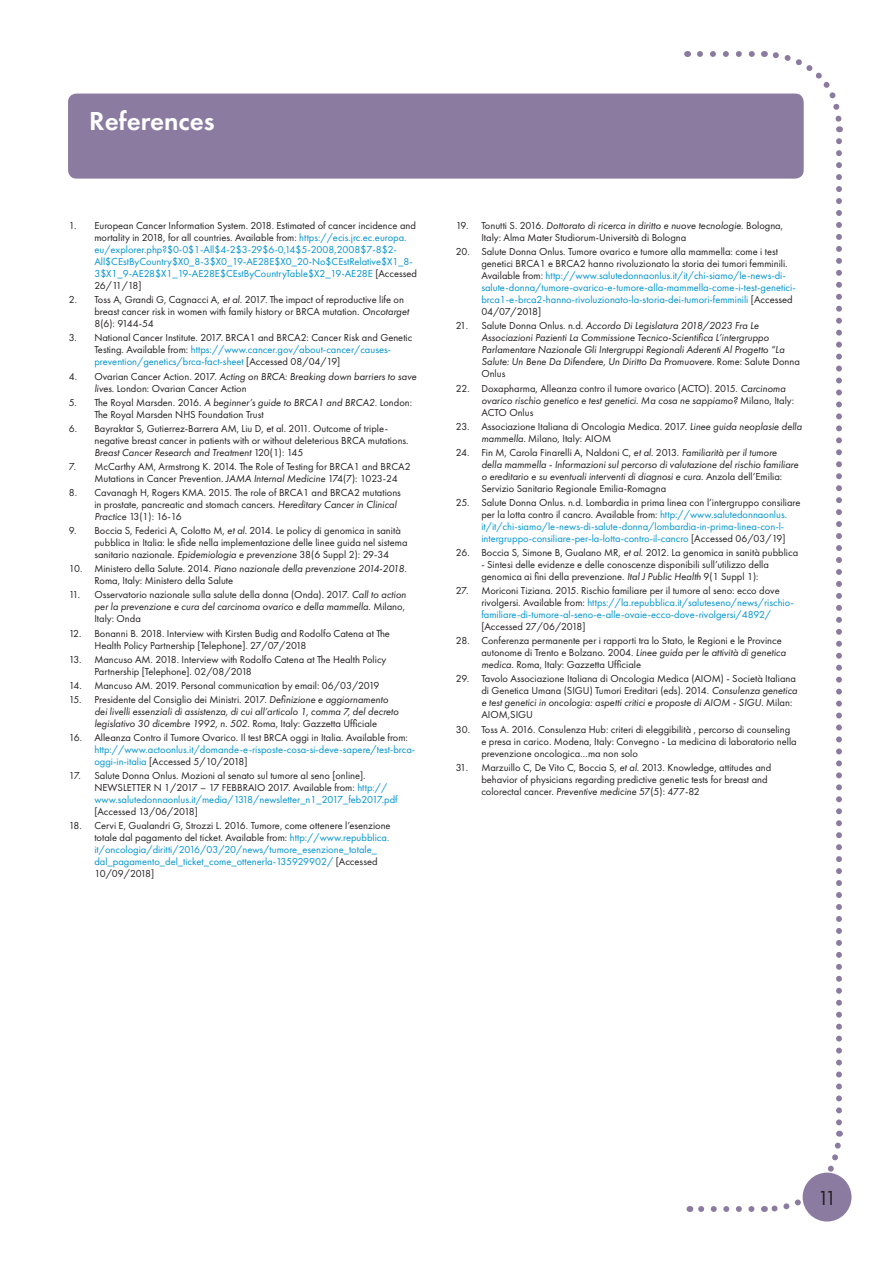
<style>
.page{position:relative;width:893px;height:1263px;background:#fff}
.page>*{position:absolute;margin:0;border:0;box-sizing:border-box;transform-origin:0 0}
.Sec_Subhead_-_WHITE{font:600 27px "Futura PT";color:#fff}
.t1{font:21px "Futura PT";color:#231f20}
.t2{font:10.5px/12px "Futura PT";color:#231f20}
.t3{font:10.5px/12px "Futura PT";color:#0093d0}
.t4{font:italic 10.5px/12px "Futura PT";color:#231f20}
.s1{color:#231f20}
.s2{font-style:italic}
.s3{color:#0093d0}
.s4{font-style:normal}
</style>
<div class="page">
<svg style="left:700px;top:51px;width:55px;height:6px"></svg>
<svg style="left:698px;top:1206px;width:53px;height:6px"></svg>
<svg style="left:764px;top:51px;width:79px;height:81px"></svg>
<svg style="left:764px;top:141px;width:81px;height:1074px"></svg>
<div style="left:803px;top:1172px;width:48px;height:49px;background:#8b7ba1;border-radius:50%"></div>
<div style="left:68px;top:94px;width:736px;height:85px;background:#8b7ba1;border-radius:9px"></div>
<p class="Sec_Subhead_-_WHITE" style="left:89px;top:104px;width:127px">References</p>
<p class="t3" style="left:94px;top:220px;width:324px;text-indent:-26px"><span class="s1">1. European Cancer Information System. 2018. Estimated of cancer incidence and mortality in 2018, for all countries. Available from:</span> https://ecis.jrc.ec.europa. eu/explorer.php?$0-0$1-All$4-2$3-29$6-0,14$5-2008,2008$7-8$2- All$CEstByCountry$X0_8-3$X0_19-AE28E$X0_20-No$CEstRelative$X1_8- 3$X1_9-AE28$X1_19-AE28E$CEstByCountryTable$X2_19-AE28E <span class="s1">[Accessed 26/11/18]</span></p>
<p class="t2" style="left:94px;top:294px;width:316px;text-indent:-26px">2. Toss A, Grandi G, Cagnacci A, <span class="s2">et al</span>. 2017. The impact of reproductive life on breast cancer risk in women with family history or BRCA mutation. <span class="s2">Oncotarget<br></span>8(6): 9144-54</p>
<p class="t2" style="left:94px;top:332px;width:319px;text-indent:-26px">3. National Cancer Institute. 2017. BRCA1 and BRCA2: Cancer Risk and Genetic<br>Testing. Available from: <span class="s3">https://www.cancer.gov/about-cancer/causes&shy;prevention/genetics/brca-fact-sheet</span> [Accessed 08/04/19]</p>
<p class="t2" style="left:94px;top:370px;width:324px;text-indent:-26px">4. Ovarian Cancer Action. 2017. <span class="s2">Acting on BRCA: Breaking down barriers to save lives.</span> London: Ovarian Cancer Action</p>
<p class="t2" style="left:94px;top:396px;width:319px;text-indent:-26px">5. The Royal Marsden. 2016. <span class="s2">A beginner’s guide to BRCA1 and BRCA2</span>. London:<br>The Royal Marsden NHS Foundation Trust</p>
<p class="t2" style="left:94px;top:422px;width:316px;text-indent:-26px">6. Bayraktar S, Gutierrez-Barrera AM, Liu D, et al. 2011. Outcome of triple&shy;negative breast cancer in patients with or without deleterious BRCA mutations.<br><span class="s2">Breast Cancer Research and Treatment</span> 120(1): 145</p>
<p class="t2" style="left:94px;top:460px;width:318px;text-indent:-26px">7. McCarthy AM, Armstrong K. 2014. The Role of Testing for BRCA1 and BRCA2<br>Mutations in Cancer Prevention. <span class="s2">JAMA Internal Medicine</span> 174(7): 1023-24</p>
<p class="t2" style="left:94px;top:486px;width:308px;text-indent:-26px">8. Cavanagh H, Rogers KMA. 2015. The role of BRCA1 and BRCA2 mutations in prostate, pancreatic and stomach cancers. <span class="s2">Hereditary Cancer in Clinical<br>Practice</span> 13(1): 16-16</p>
<p class="t2" style="left:94px;top:525px;width:315px;text-indent:-26px">9. Boccia S, Federici A, Colotto M, <span class="s2">et al</span>. 2014. Le policy di genomica in sanità pubblica in Italia: le sfide nella implementazione delle linee guida nel sistema sanitario nazionale. <span class="s2">Epidemiologia e prevenzione</span> 38(6 Suppl 2): 29-34</p>
<p class="t2" style="left:94px;top:563px;width:314px;text-indent:-26px">10. Ministero della Salute. 2014. <span class="s2">Piano nazionale della prevenzione 2014-2018.<br></span>Roma, Italy: Ministero della Salute</p>
<p class="t2" style="left:94px;top:589px;width:313px;text-align:justify;text-indent:-26px">11. Osservatorio nazionale sulla salute della donna (Onda). 2017. <span class="s2">Call to action per la prevenzione e cura del carcinoma ovarico e della mammella.</span> Milano, Italy: Onda</p>
<p class="t2" style="left:94px;top:627px;width:297px;text-indent:-26px">12. Bonanni B. 2018. Interview with Kirsten Budig and Rodolfo Catena at The<br>Health Policy Partnership [Telephone]. 27/07/2018</p>
<p class="t2" style="left:94px;top:653px;width:294px;text-indent:-26px">13. Mancuso AM. 2018. Interview with Rodolfo Catena at The Health Policy<br>Partnership [Telephone]. 02/08/2018</p>
<p class="t2" style="left:69px;top:679px;width:312px">14. Mancuso AM. 2019. Personal communication by email: 06/03/2019</p>
<p class="t4" style="left:94px;top:693px;width:306px;text-indent:-26px"><span class="s4">15. Presidente del Consiglio dei Ministri. 2017.</span> Definizione e aggiornamento dei livelli essenziali di assistenza, di cui all’articolo 1, comma 7, del decreto legislativo 30 dicembre 1992, n. 502. <span class="s4">Roma, Italy: Gazzetta Ufficiale</span></p>
<p class="t2" style="left:94px;top:731px;width:322px;text-indent:-26px">16. Alleanza Contro il Tumore Ovarico. Il test BRCA oggi in Italia. Available from: <span class="s3">http://www.actoonlus.it/domande-e-risposte-cosa-si-deve-sapere/test-brca&shy;oggi-in-italia</span> [Accessed 5/10/2018]</p>
<p class="t2" style="left:94px;top:770px;width:305px;text-indent:-26px">17. Salute Donna Onlus. Mozioni al senato sul tumore al seno [online].<br>NEWSLETTER N 1/2017 – 17 FEBBRAIO 2017. Available from: <span class="s3">http:// www.salutedonnaonlus.it/media/1318/newsletter_n1_2017_feb2017.pdf </span>[Accessed 13/06/2018]</p>
<p class="t3" style="left:94px;top:820px;width:298px;text-indent:-26px"><span class="s1">18. Cervi E, Gualandri G, Strozzi L. 2016. Tumore, come ottenere l’esenzione totale dal pagamento del ticket. Available from:</span> http://www.repubblica. it/oncologia/diritti/2016/03/20/news/tumore_esenzione_totale_ dal_pagamento_del_ticket_come_ottenerla-135929902/ <span class="s1">[Accessed 10/09/2018]</span></p>
<p class="t2" style="left:481px;top:220px;width:303px;text-indent:-26px">19. Tonutti S. 2016. <span class="s2">Dottorato di ricerca in diritto e nuove tecnologie</span>. Bologna,<br>Italy: Alma Mater Studiorum-Università di Bologna</p>
<p class="t3" style="left:481px;top:246px;width:316px;text-indent:-26px"><span class="s1">20. Salute Donna Onlus. Tumore ovarico e tumore alla mammella: come i test genetici BRCA1 e BRCA2 hanno rivoluzionato la storia dei tumori femminili.<br>Available from:</span> http://www.salutedonnaonlus.it/it/chi-siamo/le-news-di&shy;salute-donna/tumore-ovarico-e-tumore-alla-mammella-come-i-test-genetici&shy;brca1-e-brca2-hanno-rivoluzionato-la-storia-dei-tumori-femminili <span class="s1">[Accessed 04/07/2018]</span></p>
<p class="t4" style="left:481px;top:320px;width:320px;text-indent:-26px"><span class="s4">21. Salute Donna Onlus. n.d.</span> Accordo Di Legislatura 2018/2023 Fra Le Associazioni Pazienti La Commissione Tecnico-Scientifica L’intergruppo Parlamentare Nazionale Gli Intergruppi Regionali Aderenti Al Progetto “La Salute: Un Bene Da Difendere, Un Diritto Da Promuovere. <span class="s4">Rome: Salute Donna Onlus</span></p>
<p class="t2" style="left:481px;top:382px;width:314px;text-indent:-26px">22. Doxapharma, Alleanza contro il tumore ovarico (ACTO). 2015. <span class="s2">Carcinoma ovarico rischio genetico e test genetici. Ma cosa ne sappiamo?</span> Milano, Italy:<br>ACTO Onlus</p>
<p class="t2" style="left:481px;top:420px;width:322px;text-indent:-26px">23. Associazione Italiana di Oncologia Medica. 2017. <span class="s2">Linee guida neoplasie della mammella.</span> Milano, Italy: AIOM</p>
<p class="t4" style="left:481px;top:446px;width:319px;text-indent:-26px"><span class="s4">24. Fin M, Carola Finarelli A, Naldoni C,</span> et al<span class="s4">. 2013.</span> Familiarità per il tumore della mammella - Informazioni sul percorso di valutazione del rischio familiare o ereditario e su eventuali interventi di diagnosi e cura<span class="s4">. Anzola dell’Emilia:<br>Servizio Sanitario Regionale Emilia-Romagna</span></p>
<p class="t3" style="left:481px;top:496px;width:321px;text-indent:-26px"><span class="s1">25. Salute Donna Onlus. n.d. Lombardia in prima linea con l’intergruppo consiliare per la lotta contro il cancro. Available from:</span> http://www.salutedonnaonlus. it/it/chi-siamo/le-news-di-salute-donna/lombardia-in-prima-linea-con-l&shy;intergruppo-consiliare-per-la-lotta-contro-il-cancro <span class="s1">[Accessed 06/03/19]</span></p>
<p class="t2" style="left:456px;top:546px;width:344px">26. Boccia S, Simone B, Gualano MR, <span class="s2">et al</span>. 2012. La genomica in sanità pubblica</p>
<p class="t2" style="left:481px;top:558px;width:289px">- Sintesi delle evidenze e delle conoscenze disponibili sull’utilizzo della genomica ai fini della prevenzione. <span class="s2">Ital J Public Health</span> 9(1 Suppl 1):</p>
<p class="t3" style="left:481px;top:585px;width:314px;text-indent:-26px"><span class="s1">27. Moriconi Tiziana. 2015. Rischio familiare per il tumore al seno: ecco dove rivolgersi. Available from:</span> https://la.repubblica.it/saluteseno/news/rischio&shy;familiare-di-tumore-al-seno-e-alle-ovaie-ecco-dove-rivolgersi/4892/ <span class="s1">[Accessed 27/06/2018]</span></p>
<p class="t2" style="left:481px;top:635px;width:306px;text-indent:-26px">28. Conferenza permanente per i rapporti tra lo Stato, le Regioni e le Province autonome di Trento e Bolzano. 2004. <span class="s2">Linee guida per le attività di genetica medica.</span> Roma, Italy: Gazzetta Ufficiale</p>
<p class="t2" style="left:481px;top:673px;width:318px;text-indent:-26px">29. Tavolo Associazione Italiana di Oncologia Medica (AIOM) - Società Italiana di Genetica Umana (SIGU) Tumori Ereditari (eds). 2014. <span class="s2">Consulenza genetica e test genetici in oncologia: aspetti critici e proposte di AIOM - SIGU</span>. Milan:<br>AIOM,SIGU</p>
<p class="t2" style="left:481px;top:723px;width:317px;text-indent:-26px">30. Toss A. 2016. Consulenza Hub: criteri di eleggibilità̀, percorso di counseling e presa in carico. Modena, Italy: Convegno - La medicina di laboratorio nella prevenzione oncologica…ma non solo</p>
<p class="t2" style="left:481px;top:761px;width:292px;text-indent:-26px">31. Marzuillo C, De Vito C, Boccia S, <span class="s2">et al</span>. 2013. Knowledge, attitudes and behavior of physicians regarding predictive genetic tests for breast and colorectal cancer. <span class="s2">Preventive medicine</span> 57(5): 477-82</p>
<h2 class="t1" style="left:817px;top:1185px;width:21px">11</h2>
</div>
